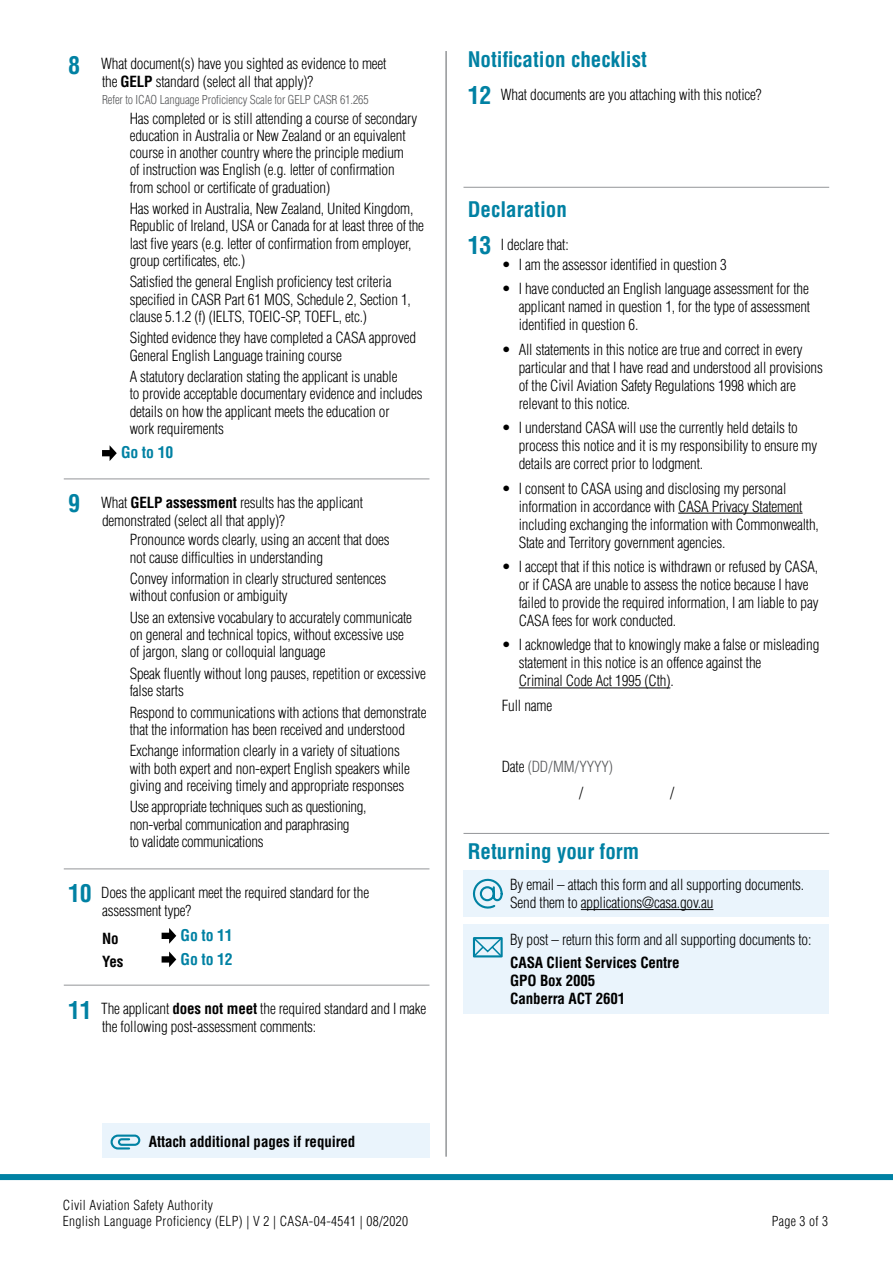
<style>
.page{position:relative;width:893px;height:1263px;background:#fff}
.page>*{position:absolute;margin:0;border:0;box-sizing:border-box;transform-origin:0 0}
.Sub-H_Cont_Bold_blue{font:700 condensed 21px "Helvetica LT Std";color:#0081a3}
.P_10pt_SA1pt{font:700 condensed 15.75px "Helvetica LT Std";letter-spacing:-.01em;color:#0081a3}
.Multi-checkbox_Inden{font:300 condensed 15px/17.2px "Helvetica LT Std";letter-spacing:-.01em;color:#000}
.Bullets_Indent_13mm{font:300 condensed 15px/18px "Helvetica LT Std";letter-spacing:-.01em;color:#000}
._2SH__P_Indent_9mm_1{font:300 condensed 15px/18px "Helvetica LT Std";letter-spacing:-.01em;color:#000}
._1SH__P_Indent_9mm_1{font:300 condensed 15px/18px "Helvetica LT Std";letter-spacing:-.01em;color:#000}
.P_Indent_9mm_10pt_SA{font:300 condensed 15px "Helvetica LT Std";letter-spacing:-.01em;color:#000}
.P_Indent_9mm_10pt_SA-2{font:700 condensed 15px/18px "Helvetica LT Std";letter-spacing:-.01em;color:#000}
.Attached_note_10pt_B{font:700 condensed 15px "Helvetica LT Std";letter-spacing:-.01em;color:#000}
.P_Indent_9mm_10pt_SA-3{font:300 condensed 15px "Helvetica LT Std";letter-spacing:-.01em;color:#58595b}
.N_Y_Checkbox_line{font:700 condensed 15px "Helvetica LT Std";color:#000}
.t1{font:300 condensed 13.5px/16.5px "Helvetica LT Std";letter-spacing:.025em;color:#000}
.P_Regs_indent_9mm_8p{font:300 condensed 12px "Helvetica LT Std";letter-spacing:-.01em;color:#58595b}
.s1{font-weight:700;font-size:24px;color:#0081a3}
.s2{font-weight:700}
.s3{color:#000}
</style>
<div class="page">
<div style="left:0;top:1174px;width:893px;height:6px;background:#0081a3"></div>
<hr style="left:445px;top:51px;width:2px;height:1106px;background:#939598">
<svg style="left:102px;top:445px;width:15px;height:16px"></svg>
<hr style="left:64px;top:479px;width:365px;height:1px;background:#939598">
<hr style="left:64px;top:869px;width:365px;height:1px;background:#939598">
<svg style="left:162px;top:928px;width:14px;height:16px"></svg>
<svg style="left:162px;top:951px;width:14px;height:16px"></svg>
<hr style="left:64px;top:985px;width:365px;height:1px;background:#939598">
<div style="left:102px;top:1123px;width:327px;height:34px;background:#eaf4fc"></div>
<hr style="left:678px;top:513px;width:125px;height:1px;background:#000">
<hr style="left:519px;top:687px;width:151px;height:1px;background:#000">
<hr style="left:463px;top:187px;width:366px;height:1px;background:#939598">
<hr style="left:463px;top:833px;width:366px;height:1px;background:#939598">
<div style="left:463px;top:870px;width:366px;height:47px;background:#eaf4fc"></div>
<div style="left:463px;top:924px;width:366px;height:90px;background:#eaf4fc"></div>
<div style="left:473px;top:937px;width:30px;height:20px;border:2px solid #0082a3"></div>
<p class="_1SH__P_Indent_9mm_1" style="left:102px;top:54px;width:286px;text-indent:-34px"><span class="s1">8</span> What document(s) have you sighted as evidence to meet the <span class="s2">GELP</span> standard (select all that apply)?</p>
<p class="P_Regs_indent_9mm_8p" style="left:102px;top:92px;width:268px">Refer to ICAO Language Proficiency Scale for GELP CASR 61.265</p>
<p class="Multi-checkbox_Inden" style="left:130px;top:109px;width:289px">Has completed or is still attending a course of secondary education in Australia or New Zealand or an equivalent course in another country where the principle medium of instruction was English (e.g. letter of confirmation from school or certificate of graduation)</p>
<p class="Multi-checkbox_Inden" style="left:130px;top:200px;width:296px">Has worked in Australia, New Zealand, United Kingdom, Republic of Ireland, USA or Canada for at least three of the last five years (e.g. letter of confirmation from employer, group certificates, etc.)</p>
<p class="Multi-checkbox_Inden" style="left:130px;top:273px;width:283px">Satisfied the general English proficiency test criteria specified in CASR Part 61 MOS, Schedule 2, Section 1, clause 5.1.2 (f) (IELTS, TOEIC-SP, TOEFL, etc.)</p>
<p class="Multi-checkbox_Inden" style="left:130px;top:329px;width:288px">Sighted evidence they have completed a CASA approved<br>General English Language training course</p>
<p class="Multi-checkbox_Inden" style="left:130px;top:368px;width:294px">A statutory declaration stating the applicant is unable<br>to provide acceptable documentary evidence and includes details on how the applicant meets the education or<br>work requirements</p>
<p class="P_10pt_SA1pt" style="left:121px;top:443px;width:54px">Go to 10</p>
<p class="_1SH__P_Indent_9mm_1" style="left:102px;top:493px;width:263px;text-indent:-34px"><span class="s1">9</span> What <span class="s2">GELP assessment</span> results has the applicant demonstrated (select all that apply)?</p>
<p class="Multi-checkbox_Inden" style="left:130px;top:531px;width:262px">Pronounce words clearly, using an accent that does not cause difficulties in understanding</p>
<p class="Multi-checkbox_Inden" style="left:130px;top:570px;width:258px">Convey information in clearly structured sentences without confusion or ambiguity</p>
<p class="Multi-checkbox_Inden" style="left:130px;top:609px;width:284px">Use an extensive vocabulary to accurately communicate on general and technical topics, without excessive use of jargon, slang or colloquial language</p>
<p class="Multi-checkbox_Inden" style="left:130px;top:665px;width:298px">Speak fluently without long pauses, repetition or excessive false starts</p>
<p class="Multi-checkbox_Inden" style="left:130px;top:703px;width:298px">Respond to communications with actions that demonstrate that the information has been received and understood</p>
<p class="Multi-checkbox_Inden" style="left:130px;top:742px;width:282px">Exchange information clearly in a variety of situations with both expert and non-expert English speakers while giving and receiving timely and appropriate responses</p>
<p class="Multi-checkbox_Inden" style="left:130px;top:798px;width:238px">Use appropriate techniques such as questioning, non-verbal communication and paraphrasing<br>to validate communications</p>
<p class="_2SH__P_Indent_9mm_1" style="left:102px;top:883px;width:269px;text-indent:-34px"><span class="s1">10</span> Does the applicant meet the required standard for the assessment type?</p>
<p class="N_Y_Checkbox_line" style="left:102px;top:929px;width:18px">No</p>
<p class="P_10pt_SA1pt" style="left:181px;top:925px;width:54px">Go to 11</p>
<p class="P_Indent_9mm_10pt_SA-2" style="left:102px;top:953px;width:23px">Yes</p>
<p class="P_10pt_SA1pt" style="left:181px;top:949px;width:54px">Go to 12</p>
<p class="_2SH__P_Indent_9mm_1" style="left:102px;top:999px;width:326px;text-indent:-34px"><span class="s1">11</span> The applicant <span class="s2">does not meet</span> the required standard and I make the following post-assessment comments:</p>
<p class="Attached_note_10pt_B" style="left:149px;top:1132px;width:208px">Attach additional pages if required</p>
<p class="t1" style="left:63px;top:1197px;width:347px">Civil Aviation Safety Authority<br>English Language Proficiency (ELP) | V 2 | CASA-04-4541 | 08/2020</p>
<h1 class="Sub-H_Cont_Bold_blue" style="left:468px;top:46px;width:181px">Notification checklist</h1>
<p class="_2SH__P_Indent_9mm_1" style="left:468px;top:85px;width:296px"><span class="s1">12</span> What documents are you attaching with this notice?</p>
<h1 class="Sub-H_Cont_Bold_blue" style="left:468px;top:196px;width:101px">Declaration</h1>
<p class="_2SH__P_Indent_9mm_1" style="left:468px;top:235px;width:103px"><span class="s1">13</span> I declare that:</p>
<p class="Bullets_Indent_13mm" style="left:502px;top:256px;width:226px">• I am the assessor identified in question 3</p>
<p class="Bullets_Indent_13mm" style="left:519px;top:280px;width:293px;text-align:justify;text-indent:-17px">• I have conducted an English language assessment for the applicant named in question 1, for the type of assessment identified in question 6.</p>
<p class="Bullets_Indent_13mm" style="left:519px;top:340px;width:306px;text-indent:-17px">• All statements in this notice are true and correct in every particular and that I have read and understood all provisions of the Civil Aviation Safety Regulations 1998 which are relevant to this notice.</p>
<p class="Bullets_Indent_13mm" style="left:519px;top:419px;width:300px;text-indent:-17px">• I understand CASA will use the currently held details to process this notice and it is my responsibility to ensure my details are correct prior to lodgment.</p>
<p class="Bullets_Indent_13mm" style="left:519px;top:479px;width:302px;text-indent:-17px">• I consent to CASA using and disclosing my personal information in accordance with CASA Privacy Statement including exchanging the information with Commonwealth, State and Territory government agencies.</p>
<p class="Bullets_Indent_13mm" style="left:519px;top:557px;width:301px;text-indent:-17px">• I accept that if this notice is withdrawn or refused by CASA, or if CASA are unable to assess the notice because I have failed to provide the required information, I am liable to pay CASA fees for work conducted.</p>
<p class="Bullets_Indent_13mm" style="left:519px;top:636px;width:302px;text-indent:-17px">• I acknowledge that to knowingly make a false or misleading statement in this notice is an offence against the<br>Criminal Code Act 1995 (Cth).</p>
<p class="P_Indent_9mm_10pt_SA" style="left:502px;top:696px;width:52px">Full name</p>
<p class="P_Indent_9mm_10pt_SA-3" style="left:502px;top:757px;width:113px"><span class="s3">Date</span> (DD/MM/YYYY)</p>
<p class="P_Indent_9mm_10pt_SA" style="left:579px;top:783px;width:6px">/</p>
<p class="P_Indent_9mm_10pt_SA" style="left:670px;top:783px;width:6px">/</p>
<h1 class="Sub-H_Cont_Bold_blue" style="left:468px;top:838px;width:173px">Returning your form</h1>
<p class="P_Indent_9mm_10pt_SA" style="left:510px;top:875px;width:295px">By email – attach this form and all supporting documents.</p>
<p class="P_Indent_9mm_10pt_SA" style="left:510px;top:893px;width:205px">Send them to applications@casa.gov.au</p>
<p class="P_Indent_9mm_10pt_SA" style="left:510px;top:930px;width:303px">By post – return this form and all supporting documents to:</p>
<p class="P_Indent_9mm_10pt_SA-2" style="left:510px;top:953px;width:171px">CASA Client Services Centre<br>GPO Box 2005<br>Canberra ACT 2601</p>
<p class="t1" style="left:772px;top:1213px;width:58px">Page 3 of 3</p>
</div>
